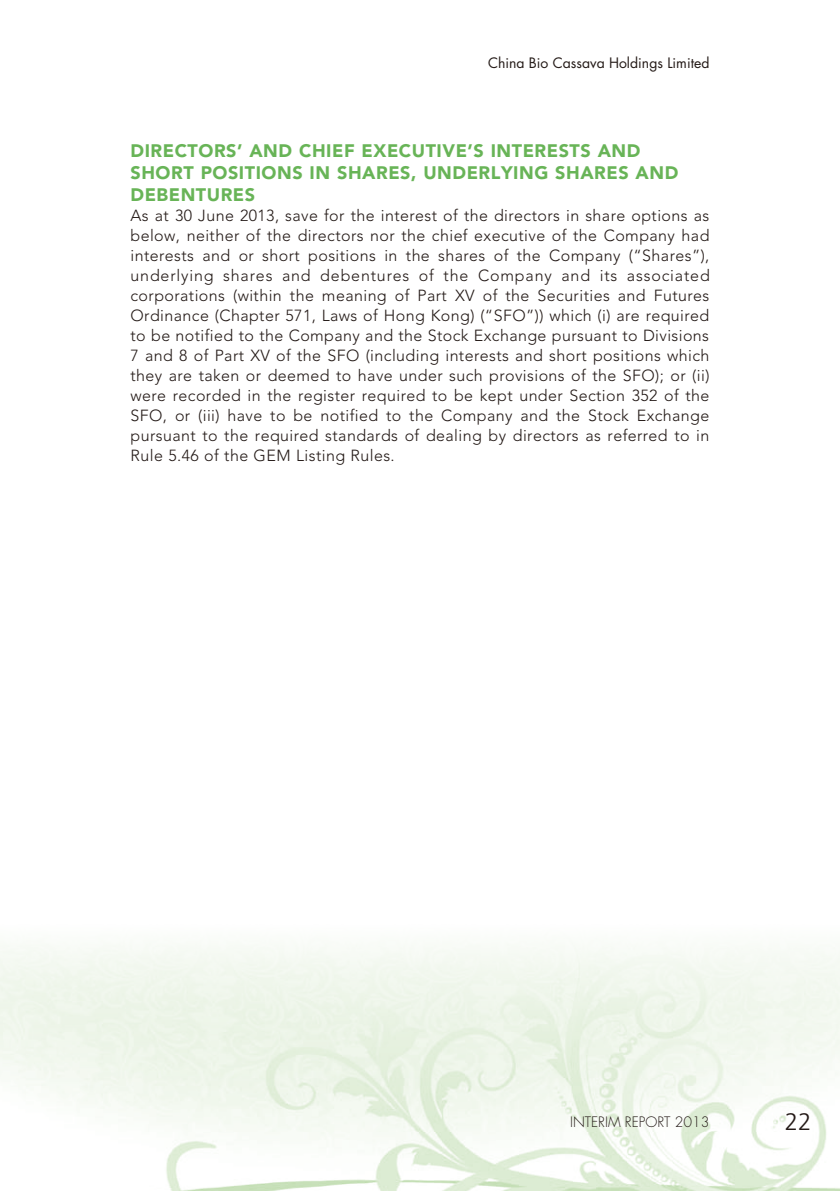
<style>
.page{position:relative;width:840px;height:1191px;background:#fff}
.page>*{position:absolute;margin:0;border:0;box-sizing:border-box;transform-origin:0 0}
.t1{font:300 24px "Frutiger LT Std";color:#231916}
.t2{font:900 18px/22px "Avenir LT Std";letter-spacing:.03em;color:#68b457}
.t3{font:300 16px/20px "Avenir LT Std";letter-spacing:.025em;color:#231916;text-align:right}
.t4{font:300 16px "Avenir LT Std";letter-spacing:.05em;color:#231916}
.t5{font:14px "Futura Std";color:#231916}
.t6{font:300 14px "Futura Std";color:#231916}
</style>
<div class="page">
<img style="left:0;top:946px;width:839px;height:245px">
<p class="t5" style="left:488px;top:54px;width:223px">China Bio Cassava Holdings Limited</p>
<p class="t2" style="left:130px;top:139px;width:549px">DIRECTORS’ AND CHIEF EXECUTIVE S’ INTERESTS AND<br>SHORT POSITIONS IN SHARES, UNDERLYING SHARES AND<br>DEBENTURES</p>
<p class="t3" style="left:130px;top:206px;width:580px">As at 30 June 2013, save for the interest of the directors in share options as below, neither of the directors nor the chief executive of the Company had (“Shares ,(“</p>
<p class="t3" style="left:493px;top:246px;width:16px">of</p>
<p class="t3" style="left:202px;top:246px;width:29px">and</p>
<p class="t3" style="left:262px;top:246px;width:39px">short</p>
<p class="t3" style="left:405px;top:246px;width:25px">the</p>
<p class="t3" style="left:438px;top:246px;width:49px">shares</p>
<p class="t3" style="left:516px;top:246px;width:25px">the</p>
<p class="t3" style="left:549px;top:246px;width:73px">Company</p>
<p class="t3" style="left:130px;top:246px;width:65px">interests</p>
<p class="t3" style="left:308px;top:246px;width:69px">positions</p>
<p class="t3" style="left:384px;top:246px;width:15px">in</p>
<p class="t3" style="left:238px;top:246px;width:17px">or</p>
<p class="t4" style="left:130px;top:266px;width:85px">underlying</p>
<p class="t3" style="left:223px;top:266px;width:51px">shares</p>
<p class="t3" style="left:282px;top:266px;width:30px">and</p>
<p class="t4" style="left:320px;top:266px;width:90px">debentures</p>
<p class="t3" style="left:419px;top:266px;width:17px">of</p>
<p class="t3" style="left:443px;top:266px;width:26px">the</p>
<p class="t4" style="left:477px;top:266px;width:75px">Company</p>
<p class="t3" style="left:561px;top:266px;width:30px">and</p>
<p class="t3" style="left:599px;top:266px;width:19px">its</p>
<p class="t4" style="left:626px;top:266px;width:84px">associated</p>
<p class="t3" style="left:394px;top:286px;width:16px">of</p>
<p class="t3" style="left:482px;top:286px;width:16px">of</p>
<p class="t3" style="left:233px;top:286px;width:50px">(within</p>
<p class="t3" style="left:290px;top:286px;width:25px">the</p>
<p class="t3" style="left:505px;top:286px;width:25px">the</p>
<p class="t3" style="left:617px;top:286px;width:29px">and</p>
<p class="t3" style="left:537px;top:286px;width:74px">Securities</p>
<p class="t3" style="left:417px;top:286px;width:31px">Part</p>
<p class="t3" style="left:455px;top:286px;width:21px">XV</p>
<p class="t3" style="left:653px;top:286px;width:57px">Futures</p>
<p class="t3" style="left:130px;top:286px;width:96px">corporations</p>
<p class="t3" style="left:130px;top:306px;width:580px">Ordinance (Chapter 571, Laws of Hong Kong) (“SFO”)) which ( ) i are required</p>
<p class="t3" style="left:130px;top:326px;width:579px">to be notified to the Company and the Stock Exchange pursuant to Divisions</p>
<p class="t3" style="left:130px;top:346px;width:580px">7 and 8 of Part XV of the SFO (including interests and short positions which</p>
<p class="t3" style="left:130px;top:366px;width:580px">they are taken or deemed to have under such provisions of the SFO); or ( (i i</p>
<p class="t3" style="left:130px;top:386px;width:580px">were recorded in the register required to be kept under Section 352 of the</p>
<p class="t3" style="left:636px;top:406px;width:74px">Exchange</p>
<p class="t3" style="left:322px;top:286px;width:66px">meaning</p>
<p class="t3" style="left:320px;top:406px;width:59px">notified</p>
<p class="t3" style="left:227px;top:406px;width:36px">have</p>
<p class="t3" style="left:293px;top:406px;width:21px">be</p>
<p class="t3" style="left:409px;top:406px;width:25px">the</p>
<p class="t3" style="left:520px;top:406px;width:29px">and</p>
<p class="t3" style="left:556px;top:406px;width:25px">the</p>
<p class="t3" style="left:587px;top:406px;width:42px">Stock</p>
<p class="t3" style="left:198px;top:406px;width:23px">(iii)</p>
<p class="t3" style="left:130px;top:406px;width:580px;text-align:left">SFO,<br>pursuant to the required standards of dealing by directors as referred to in<br>Rule 5.46 of the GEM Listing Rules.</p>
<p class="t3" style="left:441px;top:406px;width:73px">Company</p>
<p class="t3" style="left:270px;top:406px;width:17px">to</p>
<p class="t3" style="left:386px;top:406px;width:17px">to</p>
<p class="t3" style="left:175px;top:406px;width:17px">or</p>
<p class="t6" style="left:569px;top:1113px;width:141px">INTERIM REPORT 2013</p>
<h1 class="t1" style="left:784px;top:1108px;width:28px">22</h1>
</div>
